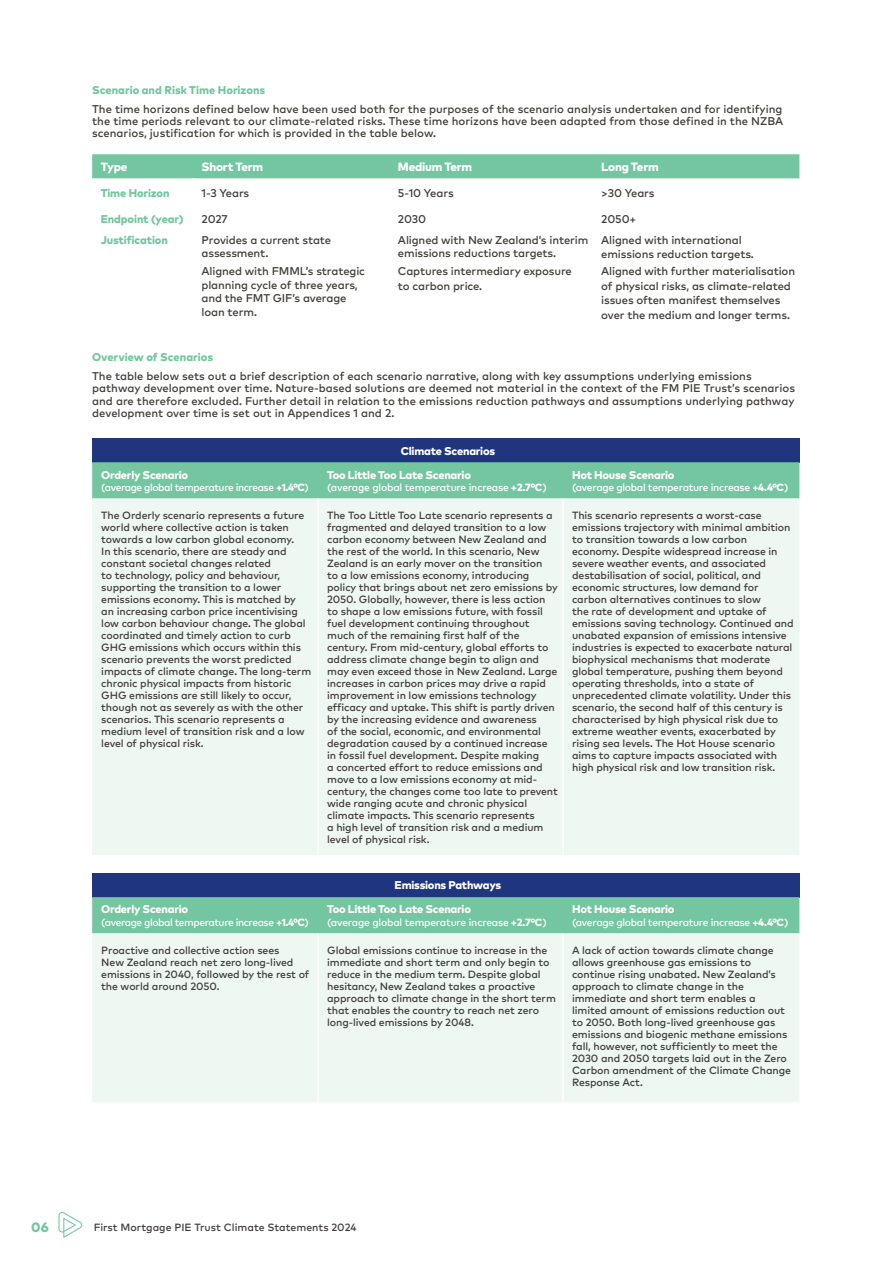
<style>
.page{position:relative;width:893px;height:1263px;background:#fff}
.page>*{position:absolute;margin:0;border:0;box-sizing:border-box;transform-origin:0 0}
.t1{font:800 13.5px "Mark OT";color:#73c69f}
.t2{font:800 12px "Mark OT";letter-spacing:-.02em;color:#fff}
.t3{font:11.25px/12.3px "Mark OT Medium";letter-spacing:-.01em;color:#43403b}
.t4{font:800 11.25px "Mark OT";letter-spacing:-.02em;color:#fff}
.t5{font:800 11.25px "Mark OT";letter-spacing:-.01em;color:#73c69f}
.t6{font:10.5px/12px "Mark OT Medium";letter-spacing:-.01em;color:#43403b}
.t7{font:10.5px "Mark OT Medium";letter-spacing:-.03em;color:#fff}
.s1{font-family:"Mark OT";font-weight:800}
</style>
<div class="page">
<div style="left:92px;top:438px;width:707px;height:24px;background:#1f367e"></div>
<div style="left:92px;top:462px;width:707px;height:36px;background:#73c69f"></div>
<div style="left:92px;top:498px;width:707px;height:357px;background:#eef7f2"></div>
<hr style="left:317px;top:498px;width:2px;height:357px;background:#fff">
<hr style="left:562px;top:498px;width:1px;height:357px;background:#fff">
<svg style="left:92px;top:154px;width:707px;height:25px;background:#78c8a2"></svg>
<svg style="left:58px;top:1212px;width:24px;height:26px"></svg>
<div style="left:92px;top:873px;width:707px;height:24px;background:#1f367e"></div>
<div style="left:92px;top:897px;width:707px;height:36px;background:#73c69f"></div>
<div style="left:92px;top:933px;width:707px;height:169px;background:#eef7f2"></div>
<hr style="left:317px;top:933px;width:2px;height:169px;background:#fff">
<hr style="left:562px;top:933px;width:1px;height:169px;background:#fff">
<p class="t5" style="left:92px;top:83px;width:175px">Scenario and Risk Time Horizons</p>
<p class="t3" style="left:92px;top:102px;width:693px;text-align:justify">The time horizons defined below have been used both for the purposes of the scenario analysis undertaken and for identifying the time periods relevant to our climate-related risks. These time horizons have been adapted from those defined in the NZBA scenarios, justification for which is provided in the table below.</p>
<p class="t2" style="left:101px;top:159px;width:28px">Type</p>
<p class="t2" style="left:202px;top:159px;width:63px">Short Term</p>
<p class="t2" style="left:398px;top:159px;width:76px">Medium Term</p>
<p class="t2" style="left:601px;top:159px;width:59px">Long Term</p>
<p class="t5" style="left:101px;top:186px;width:70px">Time Horizon</p>
<p class="t3" style="left:202px;top:187px;width:49px">1-3 Years</p>
<p class="t3" style="left:398px;top:187px;width:57px">5-10 Years</p>
<p class="t3" style="left:601px;top:187px;width:55px">&gt;30 Years</p>
<p class="t5" style="left:101px;top:212px;width:84px">Endpoint (year)</p>
<p class="t3" style="left:202px;top:213px;width:28px">2027</p>
<p class="t3" style="left:398px;top:213px;width:30px">2030</p>
<p class="t3" style="left:601px;top:213px;width:37px">2050+</p>
<p class="t5" style="left:101px;top:232px;width:69px">Justification</p>
<p class="t3" style="left:202px;top:233px;width:131px;line-height:13.5px">Provides a current state assessment.</p>
<p class="t3" style="left:398px;top:233px;width:192px;line-height:13.5px">Aligned with New Zealand’s interim emissions reductions targets.</p>
<p class="t3" style="left:601px;top:232px;width:154px;line-height:14.4px">Aligned with international emissions reduction targets.</p>
<p class="t3" style="left:201px;top:264px;width:165px;line-height:13.5px">Aligned with FMML’s strategic planning cycle of three years, and the FMT GIF’s average loan term.</p>
<p class="t3" style="left:398px;top:264px;width:175px;line-height:14.4px">Captures intermediary exposure to carbon price.</p>
<p class="t3" style="left:601px;top:264px;width:195px;line-height:14.4px">Aligned with further materialisation of physical risks, as climate-related issues often manifest themselves over the medium and longer terms.</p>
<p class="t5" style="left:92px;top:350px;width:122px">Overview of Scenarios</p>
<p class="t3" style="left:92px;top:370px;width:704px">The table below sets out a brief description of each scenario narrative, along with key assumptions underlying emissions pathway development over time. Nature-based solutions are deemed not material in the context of the FM PIE Trust’s scenarios and are therefore excluded. Further detail in relation to the emissions reduction pathways and assumptions underlying pathway development over time is set out in Appendices 1 and 2.</p>
<p class="t4" style="left:101px;top:467px;width:88px">Orderly Scenario</p>
<p class="t7" style="left:101px;top:481px;width:209px">(average global temperature increase <span class="s1">+1.4°C</span>)</p>
<p class="t4" style="left:401px;top:443px;width:96px">Climate Scenarios</p>
<p class="t4" style="left:327px;top:467px;width:145px">Too Little Too Late Scenario</p>
<p class="t7" style="left:327px;top:481px;width:221px">(average global temperature increase <span class="s1">+2.7°C</span>)</p>
<p class="t4" style="left:572px;top:467px;width:104px">Hot House Scenario</p>
<p class="t7" style="left:572px;top:481px;width:218px">(average global temperature increase <span class="s1">+4.4°C</span>)</p>
<p class="t6" style="left:101px;top:509px;width:211px">The Orderly scenario represents a future world where collective action is taken towards a low carbon global economy.<br>In this scenario, there are steady and constant societal changes related<br>to technology, policy and behaviour, supporting the transition to a lower emissions economy. This is matched by an increasing carbon price incentivising low carbon behaviour change. The global coordinated and timely action to curb GHG emissions which occurs within this scenario prevents the worst predicted impacts of climate change. The long-term chronic physical impacts from historic GHG emissions are still likely to occur, though not as severely as with the other scenarios. This scenario represents a medium level of transition risk and a low level of physical risk.</p>
<p class="t6" style="left:327px;top:509px;width:232px">The Too Little Too Late scenario represents a fragmented and delayed transition to a low carbon economy between New Zealand and the rest of the world. In this scenario, New Zealand is an early mover on the transition<br>to a low emissions economy, introducing policy that brings about net zero emissions by 2050. Globally, however, there is less action to shape a low emissions future, with fossil fuel development continuing throughout much of the remaining first half of the century. From mid-century, global efforts to address climate change begin to align and may even exceed those in New Zealand. Large increases in carbon prices may drive a rapid improvement in low emissions technology efficacy and uptake. This shift is partly driven by the increasing evidence and awareness<br>of the social, economic, and environmental degradation caused by a continued increase in fossil fuel development. Despite making<br>a concerted effort to reduce emissions and move to a low emissions economy at mid&shy;century, the changes come too late to prevent wide ranging acute and chronic physical climate impacts. This scenario represents<br>a high level of transition risk and a medium level of physical risk.</p>
<p class="t6" style="left:572px;top:509px;width:223px">This scenario represents a worst-case emissions trajectory with minimal ambition to transition towards a low carbon economy. Despite widespread increase in severe weather events, and associated destabilisation of social, political, and economic structures, low demand for carbon alternatives continues to slow<br>the rate of development and uptake of emissions saving technology. Continued and unabated expansion of emissions intensive industries is expected to exacerbate natural biophysical mechanisms that moderate global temperature, pushing them beyond operating thresholds, into a state of unprecedented climate volatility. Under this scenario, the second half of this century is characterised by high physical risk due to extreme weather events, exacerbated by rising sea levels. The Hot House scenario aims to capture impacts associated with high physical risk and low transition risk.</p>
<p class="t4" style="left:101px;top:902px;width:88px">Orderly Scenario</p>
<p class="t7" style="left:101px;top:915px;width:209px">(average global temperature increase <span class="s1">+1.4°C</span>)</p>
<p class="t4" style="left:395px;top:878px;width:108px">Emissions Pathways</p>
<p class="t4" style="left:327px;top:902px;width:145px">Too Little Too Late Scenario</p>
<p class="t7" style="left:327px;top:915px;width:221px">(average global temperature increase <span class="s1">+2.7°C</span>)</p>
<p class="t4" style="left:572px;top:902px;width:104px">Hot House Scenario</p>
<p class="t7" style="left:572px;top:915px;width:218px">(average global temperature increase <span class="s1">+4.4°C</span>)</p>
<p class="t6" style="left:101px;top:944px;width:210px">Proactive and collective action sees<br>New Zealand reach net zero long-lived emissions in 2040, followed by the rest of the world around 2050.</p>
<p class="t6" style="left:327px;top:944px;width:230px">Global emissions continue to increase in the immediate and short term and only begin to reduce in the medium term. Despite global hesitancy, New Zealand takes a proactive approach to climate change in the short term that enables the country to reach net zero long-lived emissions by 2048.</p>
<p class="t6" style="left:572px;top:944px;width:220px">A lack of action towards climate change allows greenhouse gas emissions to continue rising unabated. New Zealand’s approach to climate change in the immediate and short term enables a limited amount of emissions reduction out to 2050. Both long-lived greenhouse gas emissions and biogenic methane emissions fall, however, not sufficiently to meet the 2030 and 2050 targets laid out in the Zero Carbon amendment of the Climate Change Response Act.</p>
<p class="t1" style="left:31px;top:1218px;width:19px">06</p>
<p class="t6" style="left:94px;top:1221px;width:264px">First Mortgage PIE Trust Climate Statements 2024</p>
</div>
